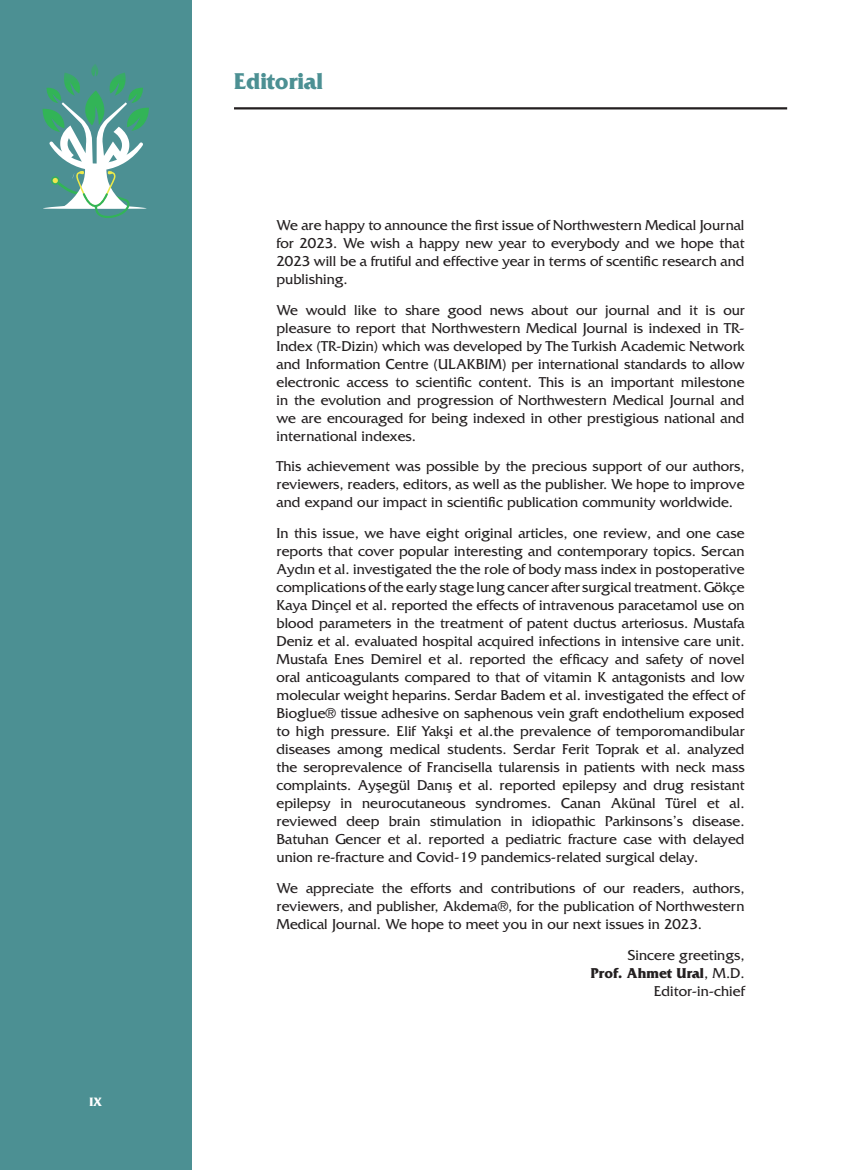
<style>
.page{position:relative;width:851px;height:1170px;background:#fff}
.page>*{position:absolute;margin:0;border:0;box-sizing:border-box;transform-origin:0 0}
.t1{font:700 24px "Friz Quadrata Std";color:#4c9093}
.Editörden{font:15px/18px "Friz Quadrata Std";color:#231f20;text-align:justify}
.Editörden-2{font:700 15px "Friz Quadrata Std";color:#231f20}
.t2{font:700 12.75px "Friz Quadrata Std";color:#fff}
.s1{font-weight:400}
</style>
<div class="page">
<hr style="left:234px;top:107px;width:553px;height:2px;background:#231f20">
<div style="left:0;top:0;width:191px;height:1169px;background:#4c9093"></div>
<svg style="left:43px;top:64px;width:106px;height:154px"></svg>
<p class="t2" style="left:90px;top:1094px;width:14px">IX</p>
<p class="t1" style="left:234px;top:67px;width:91px">Editorial</p>
<p class="Editörden" style="left:276px;top:216px;width:469px">We are happy to announce the first issue of Northwestern Medical Journal for 2023. We wish a happy new year to everybody and we hope that 2023 will be a frutiful and effective year in terms of scentific research and publishing.</p>
<p class="Editörden" style="left:276px;top:301px;width:469px">We would like to share good news about our journal and it is our pleasure to report that Northwestern Medical Journal is indexed in TR-Index (TR-Dizin) which was developed by The Turkish Academic Network and Information Centre (ULAKBIM) per international standards to allow electronic access to scientific content. This is an important milestone in the evolution and progression of Northwestern Medical Journal and we are encouraged for being indexed in other prestigious national and international indexes.</p>
<p class="Editörden" style="left:276px;top:457px;width:469px">This achievement was possible by the precious support of our authors, reviewers, readers, editors, as well as the publisher. We hope to improve and expand our impact in scientific publication community worldwide.</p>
<p class="Editörden" style="left:276px;top:524px;width:469px">In this issue, we have eight original articles, one review, and one case reports that cover popular interesting and contemporary topics. Sercan Aydın et al. investigated the the role of body mass index in postoperative complications of the early stage lung cancer after surgical treatment. Gökçe Kaya Dinçel et al. reported the effects of intravenous paracetamol use on blood parameters in the treatment of patent ductus arteriosus. Mustafa Deniz et al. evaluated hospital acquired infections in intensive care unit.<br>Mustafa Enes Demirel et al. reported the efficacy and safety of novel oral anticoagulants compared to that of vitamin K antagonists and low molecular weight heparins. Serdar Badem et al. investigated the effect of Bioglue® tissue adhesive on saphenous vein graft endothelium exposed to high pressure. Elif Yakşi et al.the prevalence of temporomandibular diseases among medical students. Serdar Ferit Toprak et al. analyzed the seroprevalence of Francisella tularensis in patients with neck mass complaints. Ayşegül Danış et al. reported epilepsy and drug resistant epilepsy in neurocutaneous syndromes. Canan Akünal Türel et al. reviewed deep brain stimulation in idiopathic Parkinsons’s disease.<br>Batuhan Gencer et al. reported a pediatric fracture case with delayed union re-fracture and Covid-19 pandemics-related surgical delay.</p>
<p class="Editörden" style="left:276px;top:879px;width:469px">We appreciate the efforts and contributions of our readers, authors, reviewers, and publisher, Akdema®, for the publication of Northwestern Medical Journal. We hope to meet you in our next issues in 2023.</p>
<p class="Editörden" style="left:627px;top:946px;width:118px">Sincere greetings,</p>
<p class="Editörden-2" style="left:591px;top:964px;width:155px">Prof. Ahmet Ural<span class="s1">, M.D.</span></p>
<p class="Editörden" style="left:653px;top:982px;width:92px">Editor-in-chief</p>
</div>
